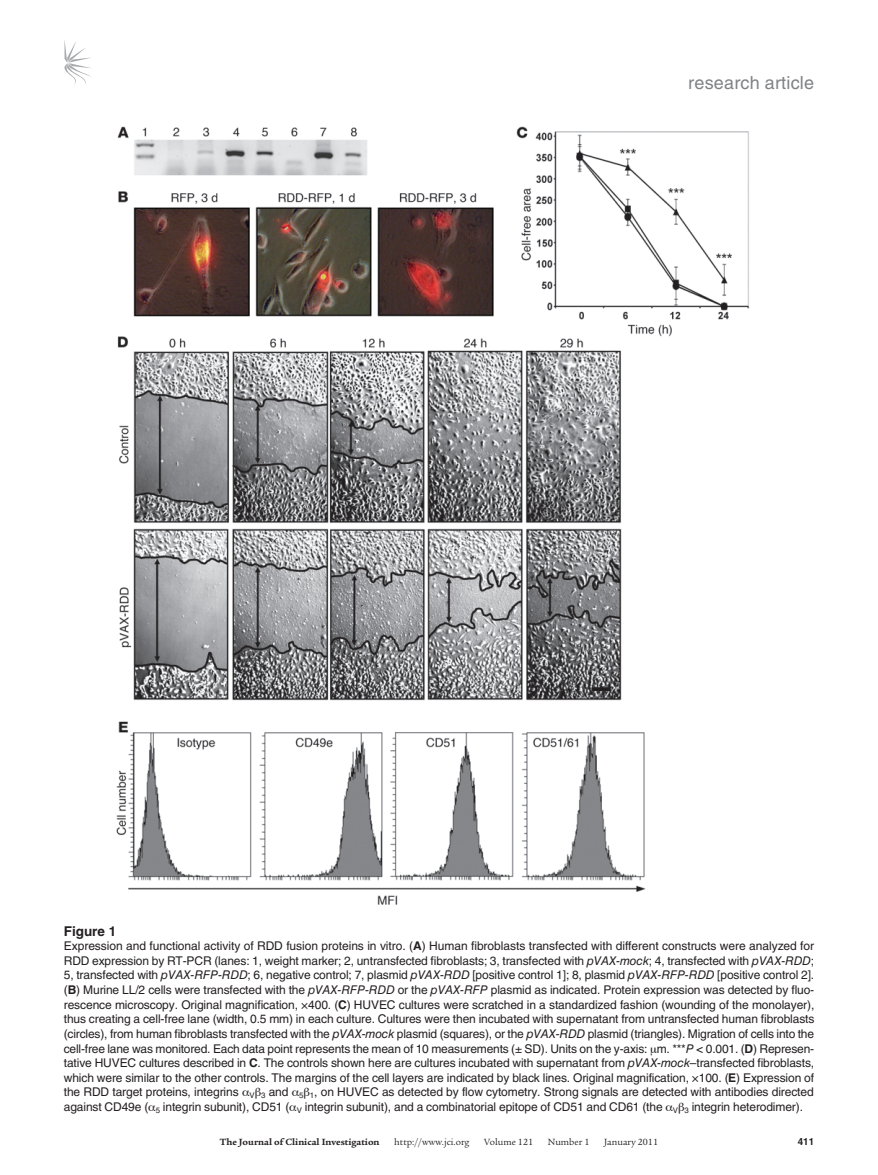
<style>
.page{position:relative;width:878px;height:1175px;background:#fff}
.page>*{position:absolute;margin:0;border:0;box-sizing:border-box;transform-origin:0 0}
.t1{font:18px "Helvetica LT Std";letter-spacing:.01em;color:#808285}
.t2{font:700 13.5px "Helvetica LT Std";color:#231f20}
.t3{font:12px/14.7px "Helvetica LT Std";letter-spacing:-.01em;color:#231f20;text-align:justify}
.t4{font:9.75px "Legacy Serif Std";color:#231f20}
.t5{font:700 9.75px "Legacy Serif Std";color:#231f20}
.t6{font:700 9.75px "Helvetica LT Std";color:#231f20}
.s1{font-weight:700}
.s2{font-style:italic}
</style>
<div class="page">
<svg style="left:64px;top:40px;width:27px;height:45px"></svg>
<img style="left:116px;top:126px;width:634px;height:779px">
<h1 class="t1" style="left:688px;top:73px;width:127px">research article</h1>
<p class="t2" style="left:64px;top:922px;width:54px">Figure 1</p>
<p class="t3" style="left:64px;top:938px;width:752px">Expression and functional activity of RDD fusion proteins in vitro. (<span class="s1">A</span>) Human fibroblasts transfected with different constructs were analyzed for RDD expression by RT-PCR (lanes: 1, weight marker; 2, untransfected fibroblasts; 3, transfected with <span class="s2">pVAX-mock</span>; 4, transfected with <span class="s2">pVAX-RDD</span>; 5, transfected with <span class="s2">pVAX-RFP-RDD</span>; 6, negative control; 7, plasmid <span class="s2">pVAX-RDD</span> [positive control 1]; 8, plasmid <span class="s2">pVAX-RFP-RDD</span> [positive control 2]. (<span class="s1">B</span>) Murine LL/2 cells were transfected with the <span class="s2">pVAX-RFP-RDD</span> or the <span class="s2">pVAX-RFP</span> plasmid as indicated. Protein expression was detected by fluo&shy;rescence microscopy. Original magnification, ×400. (<span class="s1">C</span>) HUVEC cultures were scratched in a standardized fashion (wounding of the monolayer), thus creating a cell-free lane (width, 0.5 mm) in each culture. Cultures were then incubated with supernatant from untransfected human fibroblasts (circles), from human fibroblasts transfected with the <span class="s2">pVAX-mock</span> plasmid (squares), or the <span class="s2">pVAX-RDD</span> plasmid (triangles). Migration of cells into the cell-free lane was monitored. Each data point represents the mean of 10 measurements (± SD). Units on the y-axis: m. ***<span class="s2">P &lt;</span> 0.001. (<span class="s1">D</span>) Represen&shy;tative HUVEC cultures described in <span class="s1">C</span>. The controls shown here are cultures incubated with supernatant from <span class="s2">pVAX-mock</span>–transfected fibroblasts, which were similar to the other controls. The margins of the cell layers are indicated by black lines. Original magnification, ×100. (<span class="s1">E</span>) Expression of the RDD target proteins, integrins <sub>V</sub> <sub>3</sub> and <sub>5</sub> <sub>1</sub>, on HUVEC as detected by flow cytometry. Strong signals are detected with antibodies directed against CD49e ( <sub>5</sub> integrin subunit), CD51 ( <sub>V</sub> integrin subunit), and a combinatorial epitope of CD51 and CD61 (the <sub>V</sub> <sub>3</sub> integrin heterodimer).</p>
<p class="t5" style="left:220px;top:1135px;width:161px">The Journal of Clinical Investigation</p>
<p class="t4" style="left:394px;top:1136px;width:77px">http://www.jci.org</p>
<p class="t4" style="left:484px;top:1136px;width:50px">Volume 121</p>
<p class="t4" style="left:548px;top:1136px;width:43px">Number 1</p>
<p class="t4" style="left:604px;top:1136px;width:55px">January 2011</p>
<p class="t6" style="left:797px;top:1135px;width:18px">411</p>
</div>
